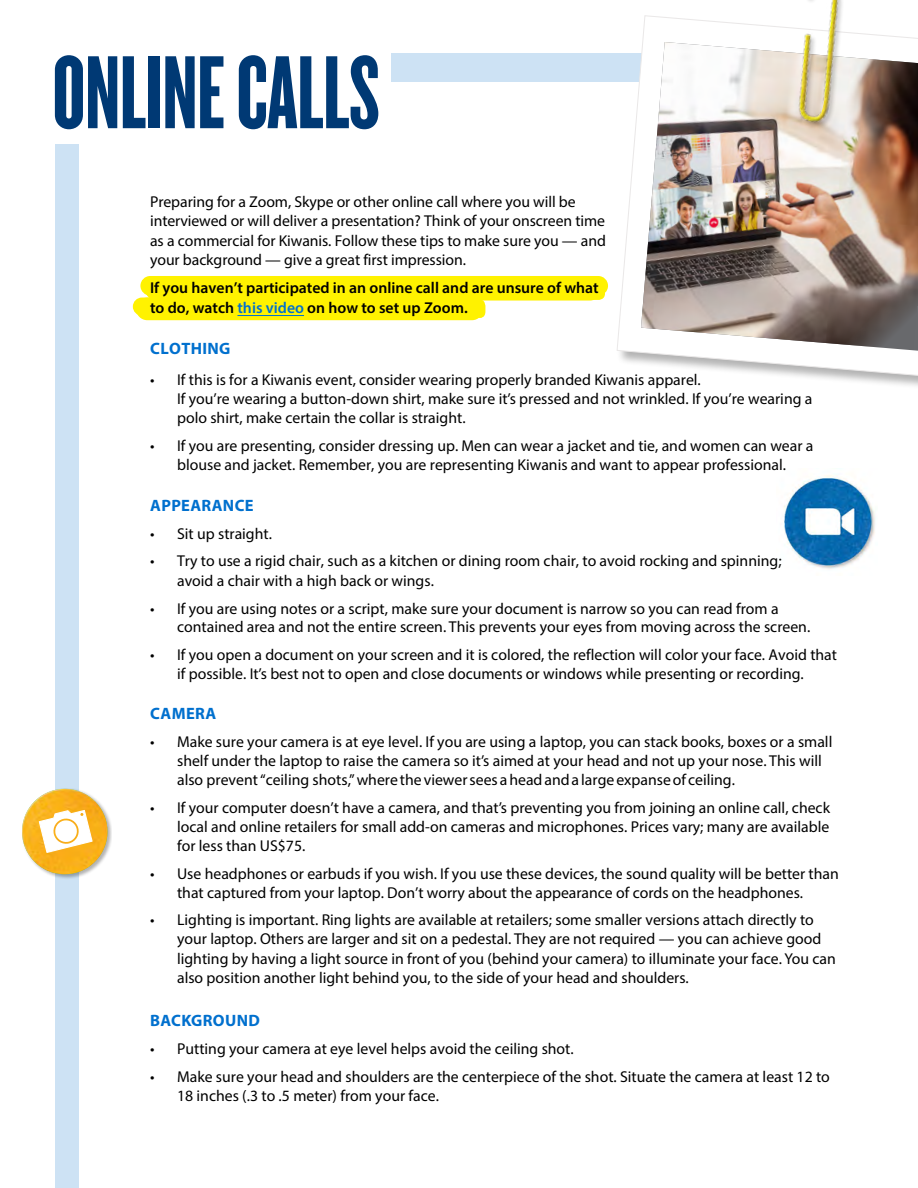
<style>
.page{position:relative;width:918px;height:1188px;background:#fff}
.page>*{position:absolute;margin:0;border:0;box-sizing:border-box;transform-origin:0 0}
.t1{font:108px "Knockout 67 Full Bantamwt";color:#003974}
.t2{font:700 16.5px "Myriad Pro";letter-spacing:.02em;color:#0070ce}
.t3{font:15.75px/19.4px "Myriad Pro";color:#000}
.t4{font:600 15.75px/20.1px "Myriad Pro";color:#000}
.s1{color:#0070ce}
</style>
<div class="page">
<img style="left:784px;top:475px;width:91px;height:94px">
<div style="left:136px;top:298px;width:347px;height:22px;background:#fff200;border-radius:11px"></div>
<div style="left:140px;top:276px;width:468px;height:20px;background:#fff200;border-radius:10px"></div>
<div style="left:133px;top:298px;width:343px;height:18px;background:#fff200;border-radius:9px"></div>
<div style="left:158px;top:282px;width:447px;height:18px;background:#fff200;border-radius:6px"></div>
<svg style="left:304px;top:300px;width:181px;height:18px"></svg>
<div style="left:391px;top:54px;width:527px;height:28px;background:#cde2f4"></div>
<div style="left:55px;top:144px;width:23px;height:1044px;background:#cde2f4"></div>
<div style="left:616px;top:15px;width:302px;height:378px;background:#000;opacity:.3"></div>
<svg style="left:616px;top:15px;width:302px;height:364px"></svg>
<img style="left:641px;top:42px;width:277px;height:309px">
<img style="left:737px;top:0;width:140px;height:165px">
<div style="left:21px;top:788px;width:91px;height:91px;background:#000;opacity:.3"></div>
<svg style="left:21px;top:787px;width:88px;height:89px"></svg>
<hr style="left:237px;top:315px;width:67px;height:1px;background:#0070ce">
<h1 class="t1" style="left:53px;top:29px;width:329px">ONLINE CALLS</h1>
<p class="t3" style="left:150px;top:192px;width:457px">Preparing for a Zoom, Skype or other online call where you will be interviewed or will deliver a presentation? Think of your onscreen time as a commercial for Kiwanis. Follow these tips to make sure you — and your background — give a great first impression.</p>
<p class="t4" style="left:150px;top:277px;width:450px">If you haven’t participated in an online call and are unsure of what to do, watch <span class="s1">this video</span> on how to set up Zoom.</p>
<p class="t2" style="left:150px;top:337px;width:82px">CLOTHING</p>
<p class="t3" style="left:177px;top:370px;width:637px;text-indent:-27px">• If this is for a Kiwanis event, consider wearing properly branded Kiwanis apparel.<br>If you’re wearing a button-down shirt, make sure it’s pressed and not wrinkled. If you’re wearing a polo shirt, make certain the collar is straight.</p>
<p class="t3" style="left:150px;top:436px;width:665px;line-height:18.9px;text-align:center">• If you are presenting, consider dressing up. Men can wear a jacket and tie, and women can wear a blouse and jacket. Remember, you are representing Kiwanis and want to appear professional.</p>
<p class="t2" style="left:150px;top:495px;width:105px">APPEARANCE</p>
<p class="t3" style="left:150px;top:524px;width:123px">• Sit up straight.</p>
<p class="t3" style="left:177px;top:550px;width:606px;line-height:20.1px;text-indent:-27px">• Try to use a rigid chair, such as a kitchen or dining room chair, to avoid rocking and spinning; avoid a chair with a high back or wings.</p>
<p class="t3" style="left:177px;top:599px;width:635px;line-height:18.9px;text-indent:-27px">• If you are using notes or a script, make sure your document is narrow so you can read from a contained area and not the entire screen. This prevents your eyes from moving across the screen.</p>
<p class="t3" style="left:150px;top:645px;width:688px;line-height:18.9px;text-align:center">• If you open a document on your screen and it is colored, the reflection will color your face. Avoid that if possible. It’s best not to open and close documents or windows while presenting or recording.</p>
<p class="t2" style="left:150px;top:703px;width:67px">CAMERA</p>
<p class="t3" style="left:177px;top:731px;width:657px;text-indent:-27px">• Make sure your camera is at eye level. If you are using a laptop, you can stack books, boxes or a small shelf under the laptop to raise the camera so it’s aimed at your head and not up your nose. This will also prevent “ceiling shots,” where the viewer sees a head and a large expanse of ceiling.</p>
<p class="t3" style="left:177px;top:797px;width:654px;text-align:justify;text-indent:-27px">• If your computer doesn’t have a camera, and that’s preventing you from joining an online call, check local and online retailers for small add-on cameras and microphones. Prices vary; many are available for less than US$75.</p>
<p class="t3" style="left:150px;top:864px;width:690px;line-height:18.9px;text-align:center">• Use headphones or earbuds if you wish. If you use these devices, the sound quality will be better than that captured from your laptop. Don’t worry about the appearance of cords on the headphones.</p>
<p class="t3" style="left:177px;top:910px;width:660px;text-indent:-27px">• Lighting is important. Ring lights are available at retailers; some smaller versions attach directly to your laptop. Others are larger and sit on a pedestal. They are not required — you can achieve good lighting by having a light source in front of you (behind your camera) to illuminate your face. You can also position another light behind you, to the side of your head and shoulders.</p>
<p class="t2" style="left:150px;top:1010px;width:111px">BACKGROUND</p>
<p class="t3" style="left:150px;top:1039px;width:425px">• Putting your camera at eye level helps avoid the ceiling shot.</p>
<p class="t3" style="left:177px;top:1067px;width:654px;line-height:18.9px;text-indent:-27px">• Make sure your head and shoulders are the centerpiece of the shot. Situate the camera at least 12 to<br>18 inches (.3 to .5 meter) from your face.</p>
</div>
